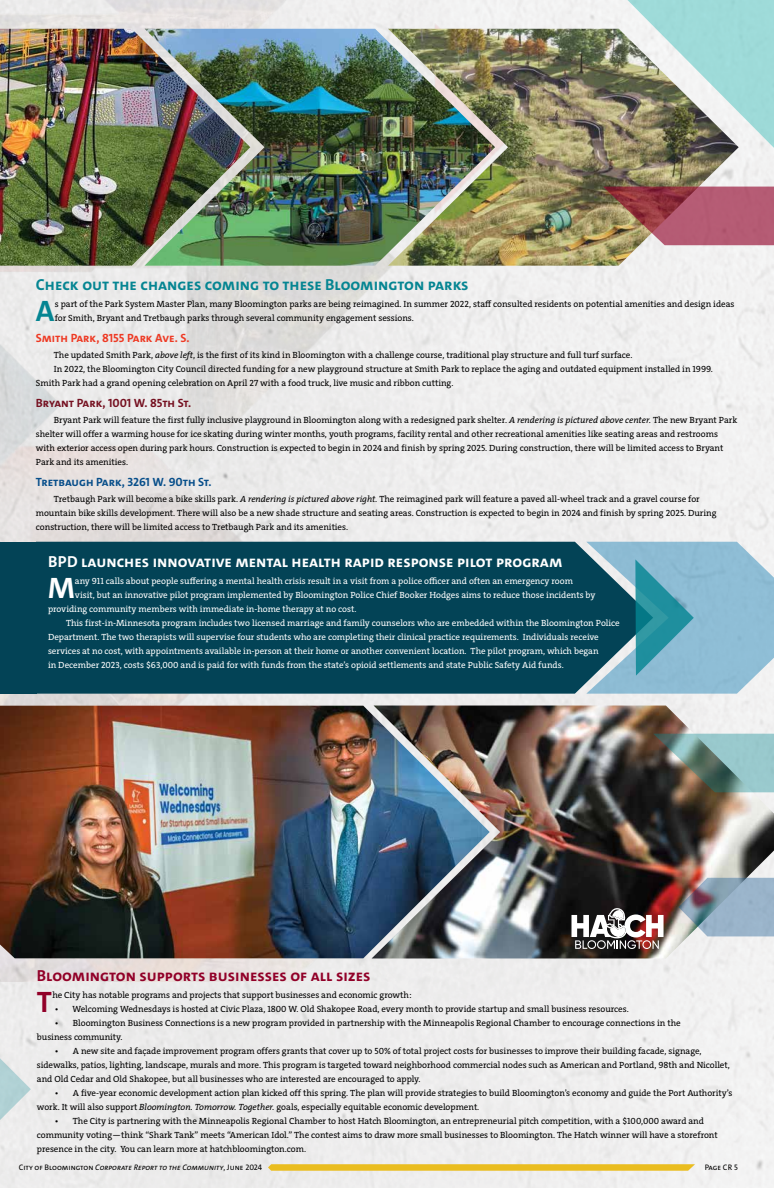
<style>
.page{position:relative;width:774px;height:1188px;background:#fff}
.page>*{position:absolute;margin:0;border:0;box-sizing:border-box;transform-origin:0 0}
.t1{font:700 29.7px "The Sans";color:#fff}
.t2{font:700 29.7px "The Sans";color:#058592}
.t3{font:700 29.7px "The Sans";color:#910028}
.t4{font:700 16px "The Sans";color:#fff}
.t5{font:700 16px "The Sans";color:#058592}
.t6{font:700 16px "The Sans";color:#910028}
.t7{font:700 12px "The Sans";color:#074e8a}
.t8{font:700 12px "The Sans";color:#ee3923}
.t9{font:700 12px "The Sans";color:#751020}
.t10{font:9px/14px "The Serif";color:#000}
.t11{font:9px "The Serif";color:#fff}
.t12{font:italic 8px "The Sans";color:#000}
.t13{font:8px "The Sans";letter-spacing:-.01em;color:#000}
.s1{font-style:italic}
.s2{font-style:normal}
</style>
<div class="page">
<div style="left:0;top:542px;width:37px;height:152px;background:#034356"></div>
<div style="left:37px;top:542px;width:549px;height:152px;background:#034356"></div>
<img style="left:490px;top:706px;width:284px;height:252px">
<img style="left:250px;top:29px;width:138px;height:237px">
<img style="left:388px;top:29px;width:351px;height:237px">
<img style="left:0;top:706px;width:490px;height:252px">
<img style="left:0;top:29px;width:250px;height:237px">
<svg style="left:0;top:1031px;width:31px;height:116px"></svg>
<svg style="left:586px;top:542px;width:188px;height:152px"></svg>
<img style="left:566px;top:0;width:208px;height:198px">
<svg style="left:653px;top:734px;width:121px;height:58px"></svg>
<img style="left:678px;top:878px;width:96px;height:58px">
<svg style="left:603px;top:187px;width:171px;height:58px"></svg>
<svg style="left:572px;top:908px;width:92px;height:41px"></svg>
<svg style="left:268px;top:1164px;width:427px;height:7px"></svg>
<h2 class="t5" style="left:36px;top:274px;width:434px">Check out the changes coming to these Bloomington parks</h2>
<h1 class="t2" style="left:36px;top:291px;width:20px">A</h1>
<p class="t10" style="left:55px;top:297px;width:681px">s part of the Park System Master Plan, many Bloomington parks are being reimagined. In summer 2022, staff consulted residents on potential amenities and design ideas for Smith, Bryant and Tretbaugh parks through several community engagement sessions.</p>
<h3 class="t8" style="left:36px;top:330px;width:155px">Smith Park, 8155 Park Ave. S.</h3>
<p class="t10" style="left:54px;top:348px;width:580px">The updated Smith Park, <span class="s1">above left</span>, is the first of its kind in Bloomington with a challenge course, traditional play structure and full turf surface.</p>
<p class="t10" style="left:54px;top:362px;width:661px">In 2022, the Bloomington City Council directed funding for a new playground structure at Smith Park to replace the aging and outdated equipment installed in 1999.</p>
<p class="t10" style="left:36px;top:376px;width:419px">Smith Park had a grand opening celebration on April 27 with a food truck, live music and ribbon cutting.</p>
<h3 class="t9" style="left:36px;top:395px;width:157px">Bryant Park, 1001 W. 85th St.</h3>
<p class="t10" style="left:36px;top:413px;width:703px;text-indent:18px">Bryant Park will feature the first fully inclusive playground in Bloomington along with a redesigned park shelter. <span class="s1">A rendering is pictured above center.</span> The new Bryant Park shelter will offer a warming house for ice skating during winter months, youth programs, facility rental and other recreational amenities like seating areas and restrooms with exterior access open during park hours. Construction is expected to begin in 2024 and finish by spring 2025. During construction, there will be limited access to Bryant Park and its amenities.</p>
<h3 class="t7" style="left:36px;top:474px;width:177px">Tretbaugh Park, 3261 W. 90th St.</h3>
<p class="t10" style="left:36px;top:492px;width:682px;text-indent:18px">Tretbaugh Park will become a bike skills park. <span class="s1">A rendering is pictured above right.</span> The reimagined park will feature a paved all-wheel track and a gravel course for mountain bike skills development. There will also be a new shade structure and seating areas. Construction is expected to begin in 2024 and finish by spring 2025. During construction, there will be limited access to Tretbaugh Park and its amenities.</p>
<h2 class="t4" style="left:48px;top:551px;width:516px">BPD launches innovative mental health rapid response pilot program</h2>
<h1 class="t1" style="left:48px;top:568px;width:28px">M</h1>
<p class="t11" style="left:75px;top:575px;width:500px">any 911 calls about people suffering a mental health crisis result in a visit from a police officer and often an emergency room</p>
<p class="t11" style="left:75px;top:589px;width:522px">visit, but an innovative pilot program implemented by Bloomington Police Chief Booker Hodges aims to reduce those incidents by</p>
<p class="t11" style="left:48px;top:603px;width:310px">providing community members with immediate in-home therapy at no cost.</p>
<p class="t11" style="left:66px;top:617px;width:555px">This first-in-Minnesota program includes two licensed marriage and family counselors who are embedded within the Bloomington Police</p>
<p class="t11" style="left:48px;top:631px;width:552px">Department. The two therapists will supervise four students who are completing their clinical practice requirements. Individuals receive</p>
<p class="t11" style="left:48px;top:645px;width:552px">services at no cost, with appointments available in-person at their home or another convenient location. The pilot program, which began</p>
<p class="t11" style="left:48px;top:659px;width:517px">in December 2023, costs $63,000 and is paid for with funds from the state’s opioid settlements and state Public Safety Aid funds.</p>
<h2 class="t6" style="left:37px;top:965px;width:335px">Bloomington supports businesses of all sizes</h2>
<h1 class="t3" style="left:37px;top:983px;width:17px">T</h1>
<p class="t10" style="left:52px;top:988px;width:361px">he City has notable programs and projects that support businesses and economic growth:</p>
<p class="t10" style="left:55px;top:1002px;width:575px">• Welcoming Wednesdays is hosted at Civic Plaza, 1800 W. Old Shakopee Road, every month to provide startup and small business resources.</p>
<p class="t10" style="left:37px;top:1016px;width:645px;text-indent:18px">• Bloomington Business Connections is a new program provided in partnership with the Minneapolis Regional Chamber to encourage connections in the business community.</p>
<p class="t10" style="left:37px;top:1044px;width:695px;text-indent:18px">• A new site and façade improvement program offers grants that cover up to 50% of total project costs for businesses to improve their building facade, signage, sidewalks, patios, lighting, landscape, murals and more. This program is targeted toward neighborhood commercial nodes such as American and Portland, 98th and Nicollet, and Old Cedar and Old Shakopee, but all businesses who are interested are encouraged to apply.</p>
<p class="t10" style="left:37px;top:1086px;width:697px;text-indent:18px">• A five-year economic development action plan kicked off this spring. The plan will provide strategies to build Bloomington’s economy and guide the Port Authority’s work. It will also support <span class="s1">Bloomington. Tomorrow. Together.</span> goals, especially equitable economic development.</p>
<p class="t10" style="left:37px;top:1114px;width:682px;text-indent:18px">• The City is partnering with the Minneapolis Regional Chamber to host Hatch Bloomington, an entrepreneurial pitch competition, with a $100,000 award and community voting—think “Shark Tank” meets “American Idol.” The contest aims to draw more small businesses to Bloomington. The Hatch winner will have a storefront presence in the city. You can learn more at hatchbloomington.com.</p>
<p class="t12" style="left:19px;top:1162px;width:245px"><span class="s2">City of Bloomington</span> Corporate Report to the Community<span class="s2">, June 2024</span></p>
<p class="t13" style="left:705px;top:1162px;width:35px">Page CR 5</p>
</div>
